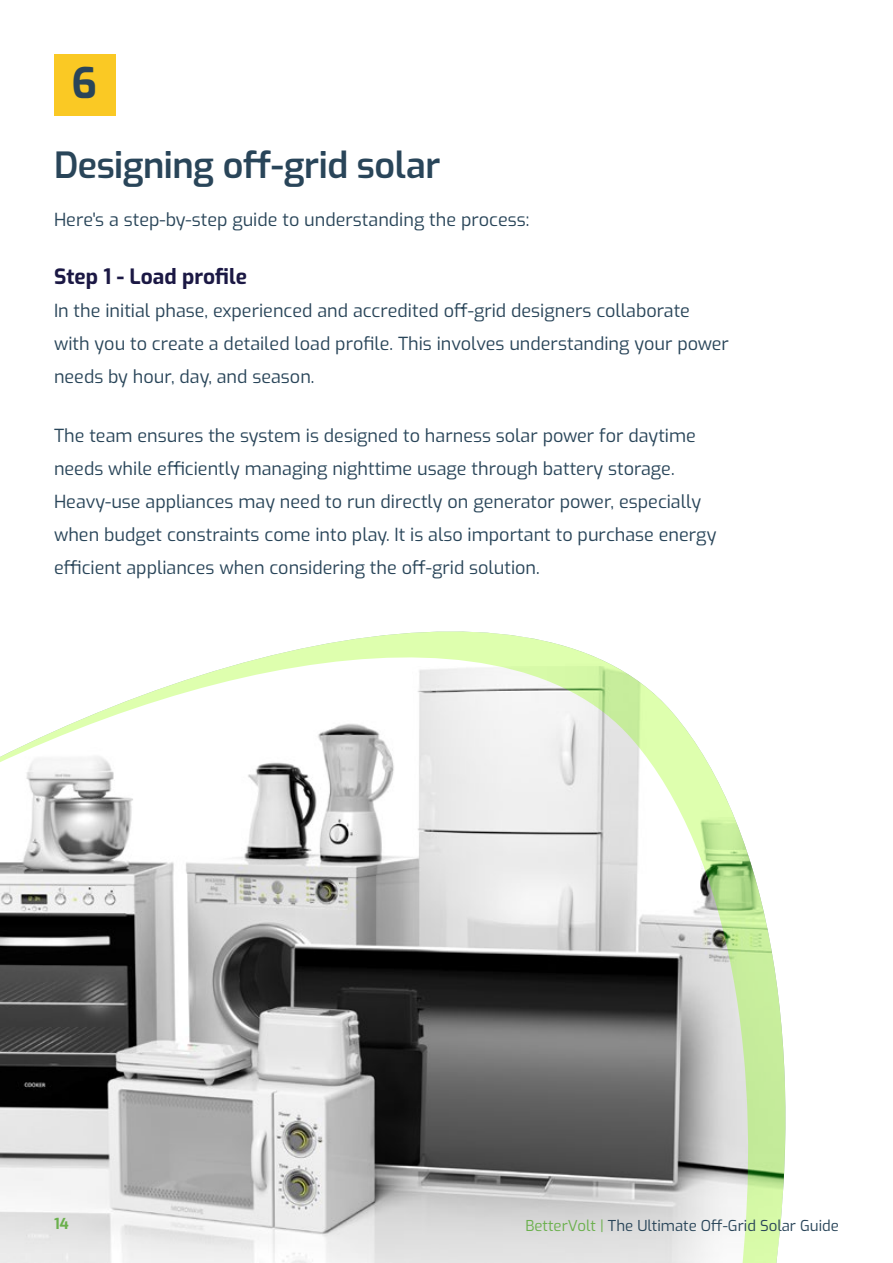
<style>
.page{position:relative;width:893px;height:1263px;background:#fff}
.page>*{position:absolute;margin:0;border:0;box-sizing:border-box;transform-origin:0 0}
.t1{font:700 42px "Exo";color:#294559}
.t2{font:600 36px "Exo";letter-spacing:-.015em;color:#294559}
.t3{font:700 21px "Exo";color:#1b1844}
.t4{font:18px/33px "Exo";color:#294559}
.t5{font:15px "Exo";color:#294559}
.t6{font:700 15px "Exo";color:#6bb04d}
.s1{color:#6bb04d}
</style>
<div class="page">
<svg style="left:0;top:631px;width:786px;height:632px"></svg>
<div style="left:54px;top:54px;width:62px;height:62px;background:#fac924"></div>
<h1 class="t1" style="left:71px;top:53px;width:27px">6</h1>
<h2 class="t2" style="left:54px;top:139px;width:388px">Designing off-grid solar</h2>
<p class="t4" style="left:54px;top:202px;width:477px">Here's a step-by-step guide to understanding the process:</p>
<p class="t3" style="left:54px;top:262px;width:194px">Step 1 - Load profile</p>
<p class="t4" style="left:54px;top:294px;width:676px">In the initial phase, experienced and accredited off-grid designers collaborate with you to create a detailed load profile. This involves understanding your power needs by hour, day, and season.</p>
<p class="t4" style="left:54px;top:418px;width:664px">The team ensures the system is designed to harness solar power for daytime needs while efficiently managing nighttime usage through battery storage.<br>Heavy-use appliances may need to run directly on generator power, especially when budget constraints come into play. It is also important to purchase energy efficient appliances when considering the off-grid solution.</p>
<p class="t6" style="left:54px;top:1212px;width:16px">14</p>
<p class="t5" style="left:525px;top:1215px;width:315px"><span class="s1">BetterVolt |</span> The Ultimate Off-Grid Solar Guide</p>
</div>
